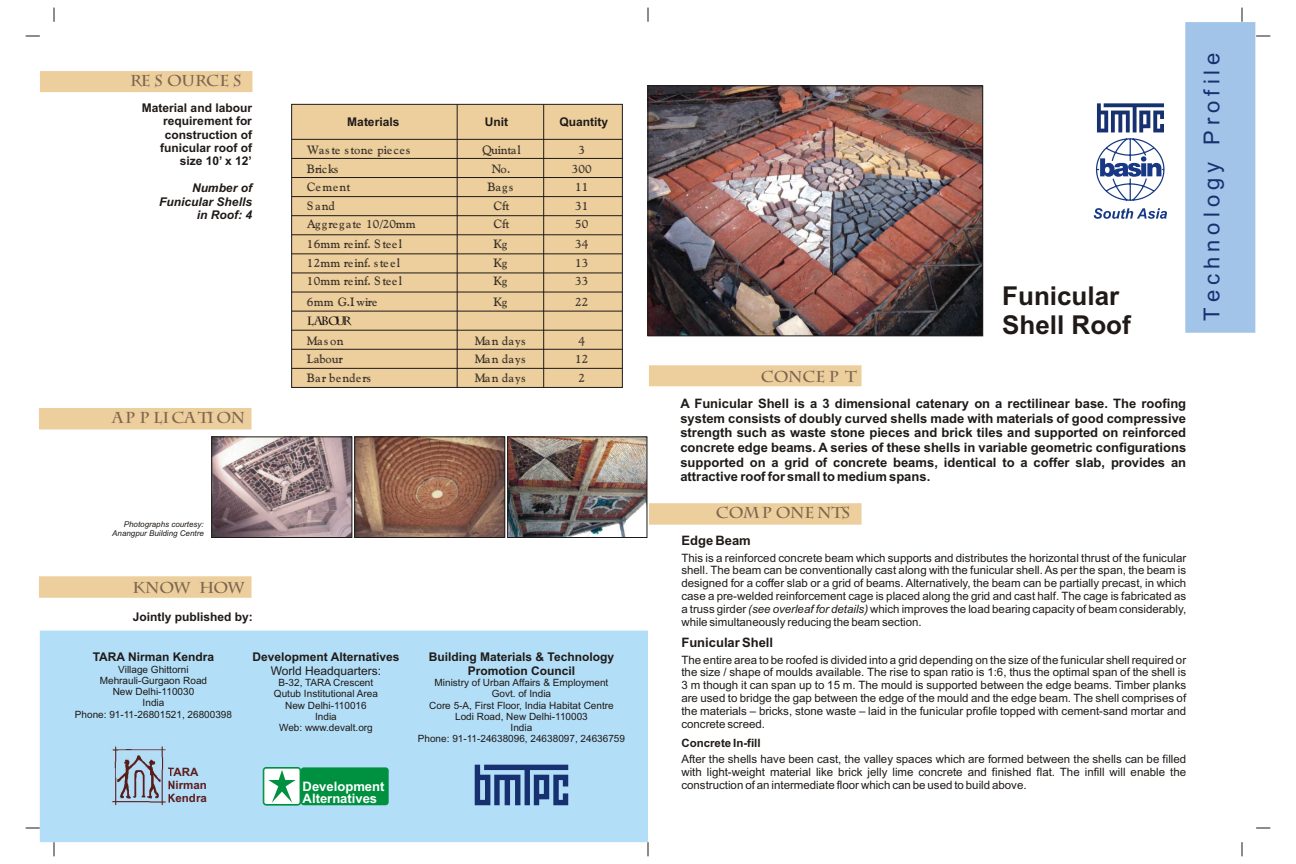
<style>
.page{position:relative;width:1296px;height:864px;background:#fff}
.page>*{position:absolute;margin:0;border:0;box-sizing:border-box;transform-origin:0 0}
.t1{font:700 26px/29px "Arial";color:#1f1a17}
.t2{font:22px "Arial";letter-spacing:.23em;color:#173070}
.t3{font:700 15.8px "Charlemagne Std";color:#7d664f}
.t4{font:700 15.8px "Charlemagne Std";letter-spacing:.06em;color:#7d664f}
.t5{font:700 13px/14.5px "Arial";color:#1f1a17;text-align:justify}
.t6{font:700 13px/11.7px "Arial";color:#fff}
.t7{font:700 12px/13.4px "Arial";color:#1f1a17;text-align:right}
.t8{font:12px/18.6px "Goudy Handtooled BT";letter-spacing:.02em;color:#1f1a17}
.t9{font:italic 700 12px/13.4px "Arial";color:#1f1a17;text-align:right}
.t10{font:12px/18.6px "Goudy Handtooled BT";color:#1f1a17;text-align:center}
.t11{font:12px "Arial";color:#1f1a17}
.t12{font:700 12px "Charlemagne Std";letter-spacing:-.205em;color:#1f1a17}
.t13{font:11.5px/12.8px "Arial";color:#1f1a17;text-align:justify}
.t14{font:700 11.5px/12.9px "Arial";color:#5e1c1c}
.t15{font:700 11.5px "Arial";color:#1f1a17}
.t16{font:10px/11.2px "Arial";color:#1f1a17;text-align:center}
.t17{font:italic 8px/8.9px "Arial";color:#1f1a17;text-align:right}
.s1{font-style:italic}
</style>
<div class="page">
<img style="left:650px;top:88px;width:331px;height:246px">
<div style="left:648px;top:86px;width:335px;height:250px;border:1px solid #1f1a17"></div>
<svg style="left:39px;top:576px;width:213px;height:22px;background:#edd0a0"></svg>
<svg style="left:648px;top:8px;width:1px;height:14px"></svg>
<svg style="left:54px;top:8px;width:1px;height:14px"></svg>
<svg style="left:1256px;top:828px;width:14px;height:1px"></svg>
<svg style="left:26px;top:36px;width:14px;height:1px"></svg>
<svg style="left:26px;top:828px;width:14px;height:1px"></svg>
<svg style="left:648px;top:842px;width:1px;height:14px"></svg>
<svg style="left:54px;top:842px;width:1px;height:14px"></svg>
<svg style="left:1242px;top:842px;width:1px;height:14px"></svg>
<div style="left:291px;top:103px;width:332px;height:285px;background:#edcf9e"></div>
<svg style="left:649px;top:503px;width:213px;height:22px;background:#edd0a0"></svg>
<div style="left:649px;top:365px;width:213px;height:21px;background:#edcf9e"></div>
<div style="left:39px;top:408px;width:213px;height:21px;background:#edcf9e"></div>
<div style="left:40px;top:71px;width:212px;height:21px;background:#edcf9e"></div>
<hr style="left:543px;top:104px;width:1px;height:283px;background:#1f1a17">
<hr style="left:457px;top:104px;width:1px;height:283px;background:#1f1a17">
<hr style="left:292px;top:139px;width:330px;height:1px;background:#1f1a17">
<svg style="left:291px;top:157px;width:332px;height:2px"></svg>
<svg style="left:291px;top:177px;width:332px;height:2px"></svg>
<svg style="left:291px;top:196px;width:332px;height:2px"></svg>
<svg style="left:291px;top:215px;width:332px;height:2px"></svg>
<svg style="left:291px;top:234px;width:332px;height:2px"></svg>
<svg style="left:291px;top:253px;width:332px;height:2px"></svg>
<svg style="left:291px;top:272px;width:332px;height:2px"></svg>
<svg style="left:291px;top:291px;width:332px;height:2px"></svg>
<svg style="left:291px;top:310px;width:332px;height:2px"></svg>
<svg style="left:291px;top:329px;width:332px;height:2px"></svg>
<svg style="left:291px;top:348px;width:332px;height:2px"></svg>
<svg style="left:291px;top:367px;width:332px;height:2px"></svg>
<img style="left:509px;top:439px;width:136px;height:97px">
<div style="left:507px;top:437px;width:140px;height:101px;border:1px solid #1f1a17"></div>
<img style="left:357px;top:439px;width:146px;height:97px">
<div style="left:355px;top:437px;width:150px;height:101px;border:1px solid #1f1a17"></div>
<img style="left:213px;top:439px;width:137px;height:97px">
<div style="left:211px;top:437px;width:141px;height:101px;border:1px solid #1f1a17"></div>
<div style="left:40px;top:631px;width:608px;height:211px;background:#b3def7"></div>
<div style="left:301px;top:767px;width:88px;height:38px;background:#009140;border-radius:3px"></div>
<svg style="left:263px;top:767px;width:38px;height:38px"></svg>
<svg style="left:475px;top:765px;width:93px;height:40px;background:#5474a5"></svg>
<img style="left:109px;top:746px;width:60px;height:60px">
<svg style="left:1185px;top:8px;width:85px;height:325px"></svg>
<svg style="left:1097px;top:103px;width:67px;height:29px"></svg>
<svg style="left:1094px;top:208px;width:73px;height:11px"></svg>
<svg style="left:1096px;top:138px;width:69px;height:63px"></svg>
<h3 class="t3" style="left:130px;top:75px;width:113px">re s ource s</h3>
<p class="t7" style="left:142px;top:102px;width:112px">Material and labour requirement for construction of funicular roof of size 10’ x 12’</p>
<p class="t9" style="left:159px;top:182px;width:94px">Number of<br>Funicular Shells in Roof: 4</p>
<h3 class="t4" style="left:112px;top:412px;width:134px">ap p lication</h3>
<p class="t17" style="left:112px;top:520px;width:93px">Photographs courtesy:<br>Anangpur Building Centre</p>
<h3 class="t3" style="left:132px;top:581px;width:114px">know how</h3>
<p class="t7" style="left:133px;top:611px;width:122px">Jointly published by:</p>
<p class="t7" style="left:347px;top:117px;width:54px">Materials</p>
<p class="t7" style="left:485px;top:117px;width:25px">Unit</p>
<p class="t7" style="left:560px;top:117px;width:50px">Quantity</p>
<p class="t8" style="left:307px;top:141px;width:110px">Waste stone pieces<br>Bricks<br>Cement<br>Sand<br>Aggregate 10/20mm</p>
<p class="t8" style="left:307px;top:236px;width:96px;line-height:18.2px">16mm reinf. Steel<br>12mm reinf. steel</p>
<p class="t8" style="left:307px;top:272px;width:96px;line-height:20.6px">10mm reinf. Steel<br>6mm G.I wire</p>
<p class="t12" style="left:307px;top:316px;width:46px">L abour</p>
<p class="t8" style="left:307px;top:333px;width:66px;line-height:18.3px">Mason<br>Labour<br>Bar benders</p>
<p class="t10" style="left:482px;top:141px;width:40px">Quintal<br>No.<br>Bags<br>Cft<br>Cft</p>
<p class="t8" style="left:494px;top:236px;width:15px;line-height:18.2px">Kg<br>Kg</p>
<p class="t8" style="left:494px;top:272px;width:15px;line-height:20.6px">Kg<br>Kg</p>
<p class="t8" style="left:475px;top:333px;width:52px;line-height:18.3px;text-align:justify">Man days Man days Man days</p>
<p class="t8" style="left:572px;top:141px;width:21px;text-align:center">3<br>300<br>11<br>31<br>50</p>
<p class="t8" style="left:575px;top:236px;width:15px;line-height:18.2px">34<br>13</p>
<p class="t8" style="left:575px;top:272px;width:15px;line-height:20.6px">33<br>22</p>
<p class="t8" style="left:575px;top:333px;width:15px;line-height:18.3px">4<br>12<br>2</p>
<p class="t7" style="left:93px;top:651px;width:123px">TARA Nirman Kendra</p>
<p class="t16" style="left:75px;top:665px;width:159px">Village Ghittorni<br>Mehrauli-Gurgaon Road<br>New Delhi-110030<br>India<br>Phone: 91-11-26801521, 26800398</p>
<p class="t14" style="left:167px;top:766px;width:41px">TARA<br>Nirman<br>Kendra</p>
<p class="t7" style="left:252px;top:651px;width:148px">Development Alternatives</p>
<p class="t11" style="left:271px;top:666px;width:112px">World Headquarters:</p>
<p class="t16" style="left:274px;top:678px;width:105px">B-32, TARA Crescent<br>Qutub Institutional Area<br>New Delhi-110016<br>India<br>Web: www.devalt.org</p>
<p class="t6" style="left:303px;top:782px;width:83px">Development<br>Alternatives</p>
<p class="t7" style="left:429px;top:651px;width:187px;text-align:center">Building Materials &amp; Technology<br>Promotion Council</p>
<p class="t16" style="left:418px;top:678px;width:209px">Ministry of Urban Affairs &amp; Employment<br>Govt. of India<br>Core 5-A, First Floor, India Habitat Centre<br>Lodi Road, New Delhi-110003<br>India<br>Phone: 91-11-24638096, 24638097, 24636759</p>
<h3 class="t3" style="left:761px;top:370px;width:98px">conce p t</h3>
<h1 class="t1" style="left:1002px;top:284px;width:130px">Funicular<br>Shell Roof</h1>
<p class="t5" style="left:680px;top:398px;width:507px">A Funicular Shell is a 3 dimensional catenary on a rectilinear base. The roofing system consists of doubly curved shells made with materials of good compressive strength such as waste stone pieces and brick tiles and supported on reinforced concrete edge beams. A series of these shells in variable geometric configurations supported on a grid of concrete beams, identical to a coffer slab, provides an attractive roof for small to medium spans.</p>
<h3 class="t3" style="left:716px;top:507px;width:136px">comp one nts</h3>
<p class="t5" style="left:681px;top:534px;width:71px">Edge Beam</p>
<p class="t13" style="left:681px;top:552px;width:506px">This is a reinforced concrete beam which supports and distributes the horizontal thrust of the funicular shell. The beam can be conventionally cast along with the funicular shell. As per the span, the beam is designed for a coffer slab or a grid of beams. Alternatively, the beam can be partially precast, in which case a pre-welded reinforcement cage is placed along the grid and cast half. The cage is fabricated as a truss girder <span class="s1">(see overleaf for details)</span> which improves the load bearing capacity of beam considerably, while simultaneously reducing the beam section.</p>
<p class="t5" style="left:681px;top:636px;width:93px">Funicular Shell</p>
<p class="t13" style="left:681px;top:654px;width:506px">The entire area to be roofed is divided into a grid depending on the size of the funicular shell required or the size / shape of moulds available. The rise to span ratio is 1:6, thus the optimal span of the shell is 3 m though it can span up to 15 m. The mould is supported between the edge beams. Timber planks are used to bridge the gap between the edge of the mould and the edge beam. The shell comprises of the materials – bricks, stone waste – laid in the funicular profile topped with cement-sand mortar and concrete screed.</p>
<p class="t15" style="left:681px;top:739px;width:81px">Concrete In-fill</p>
<p class="t13" style="left:681px;top:754px;width:506px">After the shells have been cast, the valley spaces which are formed between the shells can be filled with light-weight material like brick jelly lime concrete and finished flat. The infill will enable the construction of an intermediate floor which can be used to build above.</p>
<h2 class="t2" style="left:1204px;top:321px;width:270px;rotate:-90deg">Technology Profile</h2>
</div>
